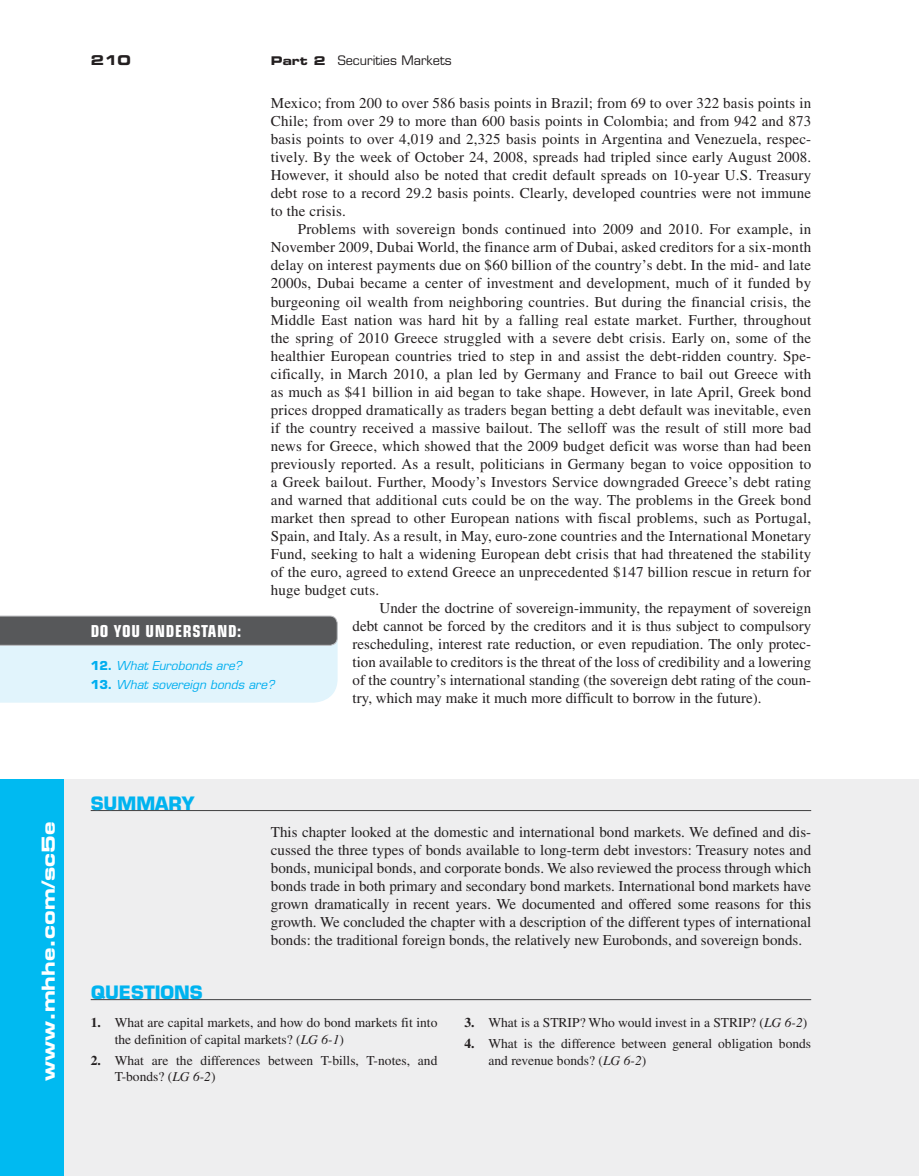
<style>
.page{position:relative;width:919px;height:1176px;background:#fff}
.page>*{position:absolute;margin:0;border:0;box-sizing:border-box;transform-origin:0 0}
.t1{font:18px "Eurostile Bold Extended Two";letter-spacing:.005em;color:#fff}
.t2{font:700 18px "Eurostile";color:#00b3ef}
.t3{font:700 condensed 16.5px "Eurostile";letter-spacing:.04em;color:#fff}
.t4{font:15px/18px "Times";letter-spacing:.015em;color:#231f20;text-align:justify}
.t5{font:13.5px/16.5px "Times";color:#231f20}
.t6{font:700 13.5px/21px "Times";color:#231f20}
.t7{font:13.5px "Eurostile Bold Extended Two";color:#231f20}
.t8{font:12.75px "Eurostile";color:#231f20}
.t9{font:italic 12px "Eurostile";color:#00aeef}
.s1{font-family:"Eurostile Bold Extended Two";font-size:12px}
.s2{font-weight:700;font-style:normal}
.s3{font-style:italic}
</style>
<div class="page">
<div style="left:64px;top:779px;width:854px;height:397px;background:#eeeeef"></div>
<div style="left:0;top:779px;width:64px;height:397px;background:#00baf1"></div>
<svg style="left:0;top:615px;width:337px;height:87px;background:#b3c0c6"></svg>
<hr style="left:91px;top:810px;width:720px;height:1px;background:#3e3e3f">
<hr style="left:91px;top:999px;width:720px;height:1px;background:#3e3e3f">
<p class="t7" style="left:91px;top:55px;width:42px">210</p>
<p class="t8" style="left:271px;top:56px;width:182px"><span class="s1">Part 2</span> Securities Markets</p>
<p class="t4" style="left:271px;top:96px;width:541px">Mexico; from 200 to over 586 basis points in Brazil; from 69 to over 322 basis points in</p>
<p class="t4" style="left:271px;top:114px;width:541px">Chile; from over 29 to more than 600 basis points in Colombia; and from 942 and 873</p>
<p class="t4" style="left:271px;top:132px;width:541px">basis points to over 4,019 and 2,325 basis points in Argentina and Venezuela, respec-</p>
<p class="t4" style="left:271px;top:150px;width:542px">tively. By the week of October 24, 2008, spreads had tripled since early August 2008.</p>
<p class="t4" style="left:271px;top:168px;width:541px">However, it should also be noted that credit default spreads on 10-year U.S. Treasury</p>
<p class="t4" style="left:271px;top:186px;width:542px">debt rose to a record 29.2 basis points. Clearly, developed countries were not immune</p>
<p class="t4" style="left:271px;top:204px;width:77px">to the crisis.</p>
<p class="t4" style="left:298px;top:222px;width:515px">Problems with sovereign bonds continued into 2009 and 2010. For example, in</p>
<p class="t4" style="left:271px;top:240px;width:542px">November 2009, Dubai World, the finance arm of Dubai, asked creditors for a six-month</p>
<p class="t4" style="left:271px;top:258px;width:542px">delay on interest payments due on $60 billion of the country’s debt. In the mid- and late</p>
<p class="t4" style="left:271px;top:276px;width:541px">2000s, Dubai became a center of investment and development, much of it funded by</p>
<p class="t4" style="left:271px;top:294px;width:542px">burgeoning oil wealth from neighboring countries. But during the financial crisis, the</p>
<p class="t4" style="left:271px;top:312px;width:542px">Middle East nation was hard hit by a falling real estate market. Further, throughout</p>
<p class="t4" style="left:271px;top:330px;width:542px">the spring of 2010 Greece struggled with a severe debt crisis. Early on, some of the</p>
<p class="t4" style="left:271px;top:348px;width:542px">healthier European countries tried to step in and assist the debt-ridden country. Spe-</p>
<p class="t4" style="left:271px;top:366px;width:542px">cifically, in March 2010, a plan led by Germany and France to bail out Greece with</p>
<p class="t4" style="left:271px;top:384px;width:542px">as much as $41 billion in aid began to take shape. However, in late April, Greek bond</p>
<p class="t4" style="left:271px;top:402px;width:542px">prices dropped dramatically as traders began betting a debt default was inevitable, even</p>
<p class="t4" style="left:271px;top:420px;width:541px">if the country received a massive bailout. The selloff was the result of still more bad</p>
<p class="t4" style="left:271px;top:438px;width:542px">news for Greece, which showed that the 2009 budget deficit was worse than had been</p>
<p class="t4" style="left:271px;top:456px;width:542px">previously reported. As a result, politicians in Germany began to voice opposition to</p>
<p class="t4" style="left:271px;top:474px;width:542px">a Greek bailout. Further, Moody’s Investors Service downgraded Greece’s debt rating</p>
<p class="t4" style="left:271px;top:492px;width:542px">and warned that additional cuts could be on the way. The problems in the Greek bond</p>
<p class="t4" style="left:271px;top:510px;width:542px">market then spread to other European nations with fiscal problems, such as Portugal,</p>
<p class="t4" style="left:271px;top:528px;width:542px">Spain, and Italy. As a result, in May, euro-zone countries and the International Monetary</p>
<p class="t4" style="left:271px;top:546px;width:542px">Fund, seeking to halt a widening European debt crisis that had threatened the stability</p>
<p class="t4" style="left:271px;top:564px;width:542px">of the euro, agreed to extend Greece an unprecedented $147 billion rescue in return for</p>
<p class="t4" style="left:271px;top:582px;width:110px">huge budget cuts.</p>
<p class="t4" style="left:379px;top:600px;width:433px">Under the doctrine of sovereign-immunity, the repayment of sovereign</p>
<p class="t4" style="left:352px;top:618px;width:460px">debt cannot be forced by the creditors and it is thus subject to compulsory</p>
<p class="t4" style="left:352px;top:636px;width:460px">rescheduling, interest rate reduction, or even repudiation. The only protec-</p>
<p class="t4" style="left:352px;top:654px;width:460px">tion available to creditors is the threat of the loss of credibility and a lowering</p>
<p class="t4" style="left:352px;top:672px;width:460px">of the country’s international standing (the sovereign debt rating of the coun-</p>
<p class="t4" style="left:352px;top:690px;width:410px">try, which may make it much more difficult to borrow in the future).</p>
<p class="t3" style="left:91px;top:624px;width:152px">DO YOU UNDERSTAND:</p>
<p class="t9" style="left:91px;top:660px;width:153px"><span class="s2">12.</span> What Eurobonds are?</p>
<p class="t9" style="left:91px;top:680px;width:185px"><span class="s2">13.</span> What sovereign bonds are?</p>
<p class="t1" style="left:42px;top:1081px;width:261px;rotate:-90deg">www.mhhe.com/sc5e</p>
<p class="t2" style="left:91px;top:796px;width:105px">SUMMARY</p>
<p class="t4" style="left:271px;top:824px;width:542px">This chapter looked at the domestic and international bond markets. We defined and dis&shy;cussed the three types of bonds available to long-term debt investors: Treasury notes and bonds, municipal bonds, and corporate bonds. We also reviewed the process through which bonds trade in both primary and secondary bond markets. International bond markets have grown dramatically in recent years. We documented and offered some reasons for this growth. We concluded the chapter with a description of the different types of international bonds: the traditional foreign bonds, the relatively new Eurobonds, and sovereign bonds.</p>
<p class="t2" style="left:91px;top:985px;width:114px">QUESTIONS</p>
<p class="t5" style="left:115px;top:1015px;width:324px">What are capital markets, and how do bond markets fit into the definition of capital markets? ( <span class="s3">LG 6-1</span> )</p>
<p class="t5" style="left:115px;top:1053px;width:324px">What are the differences between T-bills, T-notes, and<br>T-bonds? ( <span class="s3">LG 6-2</span> )</p>
<p class="t6" style="left:91px;top:1013px;width:12px">1.</p>
<p class="t6" style="left:91px;top:1050px;width:12px">2.</p>
<p class="t6" style="left:464px;top:1013px;width:12px">3.<br>4.</p>
<p class="t5" style="left:488px;top:1013px;width:324px;line-height:21px">What is a STRIP? Who would invest in a STRIP? ( <span class="s3">LG 6-2</span> )<br>What is the difference between general obligation bonds</p>
<p class="t5" style="left:488px;top:1053px;width:159px">and revenue bonds? ( <span class="s3">LG 6-2</span> )</p>
</div>
